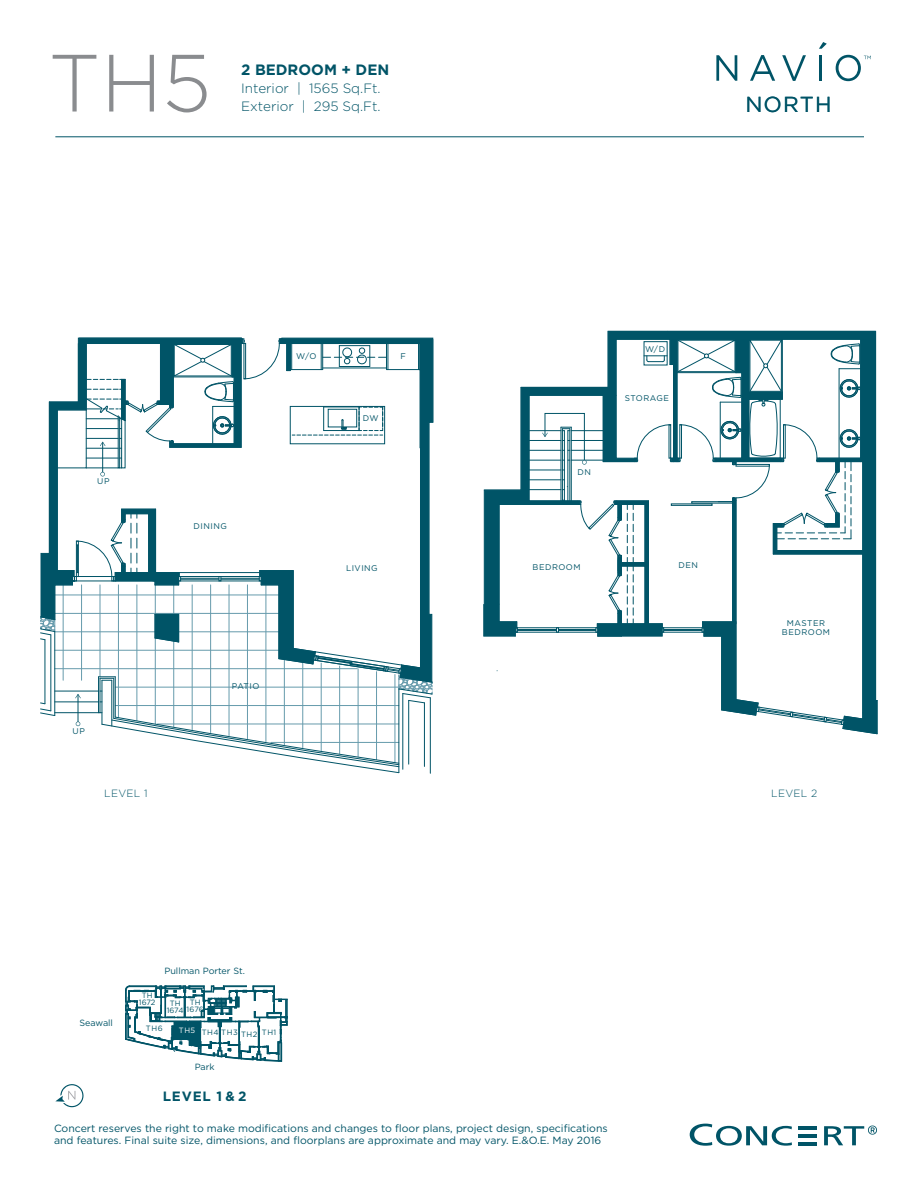
<style>
.page{position:relative;width:918px;height:1188px;background:#fff}
.page>*{position:absolute;margin:0;border:0;box-sizing:border-box;transform-origin:0 0}
.t1{font:300 81px "Gotham";color:#8a8c8f}
.t2{font:21.75px "Gotham";letter-spacing:.05em;color:#005467}
.t3{font:700 15px "Gotham";color:#005467}
.t4{font:300 13.5px "Gotham";color:#005467}
.t5{font:700 13.5px "Gotham";letter-spacing:.06em;color:#005467}
.t6{font:10.5px/12px "Gotham";color:#005467}
.t7{font:300 10.5px "Gotham";letter-spacing:.03em;color:#005467}
.t8{font:9px "Gotham";color:#005467}
.t9{font:8.25px/9px "Gotham";letter-spacing:.06em;color:#005467;text-align:center}
.t10{font:7.65px/6.8px "Gotham";letter-spacing:.01em;color:#005467;text-align:center}
.t11{font:7.65px "Gotham";letter-spacing:.06em;color:#005467}
.t12{font:7.65px "Gotham";color:#fff}
</style>
<div class="page">
<svg style="left:716px;top:55px;width:21px;height:26px"></svg>
<svg style="left:750px;top:55px;width:25px;height:26px"></svg>
<svg style="left:782px;top:55px;width:24px;height:26px"></svg>
<hr style="left:819px;top:55px;width:3px;height:26px;background:#005467">
<svg style="left:819px;top:42px;width:8px;height:7px"></svg>
<svg style="left:836px;top:55px;width:35px;height:26px"></svg>
<hr style="left:798px;top:1126px;width:19px;height:4px;background:#005467">
<hr style="left:798px;top:1134px;width:19px;height:3px;background:#005467">
<hr style="left:798px;top:1142px;width:19px;height:3px;background:#005467">
<svg style="left:690px;top:1124px;width:102px;height:22px"></svg>
<svg style="left:824px;top:1126px;width:53px;height:19px"></svg>
<hr style="left:55px;top:137px;width:809px;height:1px;background:#005467">
<svg style="left:55px;top:1084px;width:29px;height:23px"></svg>
<svg style="left:125px;top:986px;width:163px;height:76px"></svg>
<hr style="left:877px;top:701px;width:1px;height:33px;background:#005467">
<svg style="left:484px;top:386px;width:45px;height:286px"></svg>
<svg style="left:529px;top:331px;width:348px;height:403px"></svg>
<svg style="left:40px;top:338px;width:393px;height:435px"></svg>
<h1 class="t1" style="left:48px;top:39px;width:165px">TH5</h1>
<h3 class="t3" style="left:241px;top:61px;width:150px">2 BEDROOM + DEN</h3>
<p class="t4" style="left:241px;top:81px;width:141px">Interior | 1565 Sq.Ft.</p>
<p class="t4" style="left:241px;top:99px;width:141px">Exterior | 295 Sq.Ft.</p>
<p class="t9" style="left:97px;top:477px;width:14px">UP</p>
<p class="t9" style="left:194px;top:521px;width:35px">DINING</p>
<p class="t9" style="left:296px;top:352px;width:22px">W/O</p>
<p class="t9" style="left:401px;top:351px;width:7px">F</p>
<p class="t9" style="left:363px;top:413px;width:17px">DW</p>
<p class="t9" style="left:346px;top:563px;width:33px">LIVING</p>
<p class="t9" style="left:73px;top:726px;width:14px">UP</p>
<p class="t9" style="left:232px;top:681px;width:29px">PATIO</p>
<h2 class="t2" style="left:745px;top:92px;width:88px">NORTH</h2>
<p class="t9" style="left:578px;top:468px;width:15px">DN</p>
<p class="t9" style="left:533px;top:563px;width:50px">BEDROOM</p>
<p class="t9" style="left:645px;top:344px;width:21px">W/D</p>
<p class="t9" style="left:625px;top:393px;width:46px">STORAGE</p>
<p class="t9" style="left:679px;top:560px;width:21px">DEN</p>
<p class="t9" style="left:782px;top:619px;width:50px">MASTER<br>BEDROOM</p>
<p class="t7" style="left:104px;top:787px;width:45px">LEVEL 1</p>
<p class="t7" style="left:771px;top:787px;width:48px">LEVEL 2</p>
<p class="t8" style="left:79px;top:1018px;width:35px">Seawall</p>
<p class="t10" style="left:139px;top:992px;width:18px">TH<br>1672</p>
<p class="t8" style="left:164px;top:966px;width:82px">Pullman Porter St.</p>
<p class="t10" style="left:190px;top:999px;width:12px">TH</p>
<p class="t10" style="left:167px;top:1000px;width:38px;text-align:left;text-indent:3px">TH<br>1674 1676</p>
<p class="t10" style="left:146px;top:1025px;width:18px">TH6</p>
<p class="t12" style="left:179px;top:1026px;width:18px">TH5</p>
<p class="t11" style="left:202px;top:1029px;width:76px">TH4 TH3 TH2 TH1</p>
<p class="t8" style="left:195px;top:1062px;width:21px">Park</p>
<p class="t5" style="left:163px;top:1088px;width:85px">LEVEL 1 &amp; 2</p>
<p class="t6" style="left:54px;top:1122px;width:555px">Concert reserves the right to make modifications and changes to floor plans, project design, specifications and features. Final suite size, dimensions, and floorplans are approximate and may vary. E.&amp;O.E. May 2016</p>
</div>
